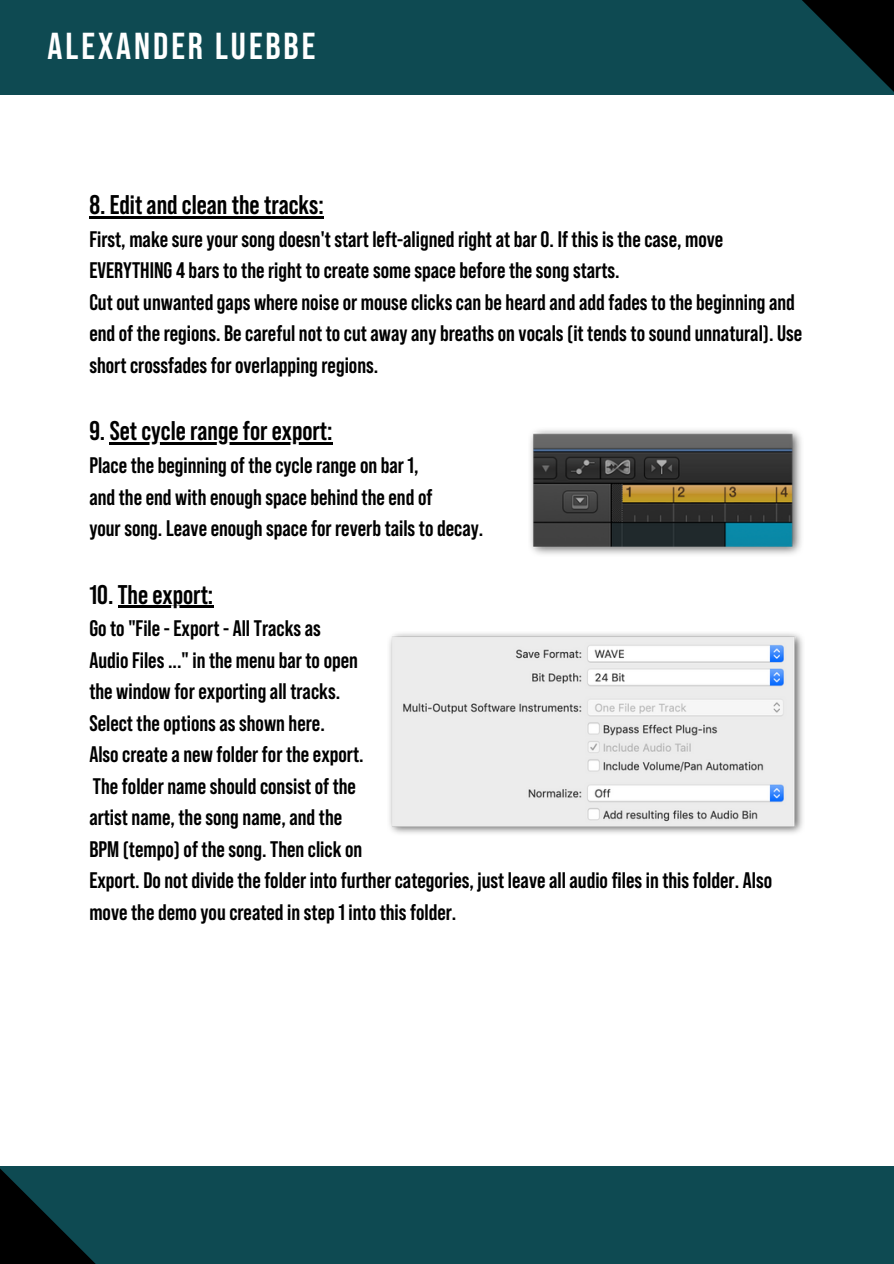
<style>
.page{position:relative;width:894px;height:1264px;background:#fff}
.page>*{position:absolute;margin:0;border:0;box-sizing:border-box;transform-origin:0 0}
.t1{font:700 37.5px "Bebas Neue Pro";letter-spacing:.08em;color:#fff}
.t2{font:700 27px "Bebas Neue Pro";color:#000}
.t3{font:700 22.5px/31.5px "Bebas Neue Pro";color:#000}
</style>
<div class="page">
<div style="left:0;top:1166px;width:893px;height:97px;background:#0e4a52"></div>
<div style="left:0;top:0;width:893px;height:95px;background:#0e4a52"></div>
<svg style="left:802px;top:0;width:91px;height:91px"></svg>
<svg style="left:0;top:1168px;width:95px;height:95px"></svg>
<hr style="left:89px;top:216px;width:235px;height:3px;background:#000">
<hr style="left:110px;top:442px;width:222px;height:3px;background:#000">
<hr style="left:118px;top:606px;width:95px;height:2px;background:#000">
<img style="left:530px;top:430px;width:271px;height:125px">
<img style="left:389px;top:633px;width:414px;height:201px">
<p class="t1" style="left:48px;top:22px;width:269px">ALEXANDER LUEBBE</p>
<p class="t2" style="left:89px;top:187px;width:236px">8. Edit and clean the tracks:</p>
<h1 class="t3" style="left:89px;top:222px;width:635px">First, make sure your song doesn't start left-aligned right at bar 0. If this is the case, move<br>EVERYTHING 4 bars to the right to create some space before the song starts.</h1>
<p class="t3" style="left:89px;top:285px;width:714px">Cut out unwanted gaps where noise or mouse clicks can be heard and add fades to the beginning and end of the regions. Be careful not to cut away any breaths on vocals (it tends to sound unnatural). Use short crossfades for overlapping regions.</p>
<p class="t2" style="left:89px;top:413px;width:245px">9. Set cycle range for export:</p>
<p class="t3" style="left:89px;top:448px;width:331px">Place the beginning of the cycle range on bar 1,</p>
<p class="t3" style="left:89px;top:480px;width:344px">and the end with enough space behind the end of</p>
<p class="t3" style="left:89px;top:511px;width:395px">your song. Leave enough space for reverb tails to decay.</p>
<p class="t2" style="left:89px;top:576px;width:125px">10. The export:</p>
<p class="t3" style="left:89px;top:611px;width:233px">Go to "File - Export - All Tracks as</p>
<p class="t3" style="left:89px;top:643px;width:270px">Audio Files ..." in the menu bar to open</p>
<p class="t3" style="left:89px;top:674px;width:252px">the window for exporting all tracks.</p>
<p class="t3" style="left:89px;top:706px;width:237px">Select the options as shown here.</p>
<p class="t3" style="left:89px;top:737px;width:276px">Also create a new folder for the export.</p>
<p class="t3" style="left:93px;top:769px;width:264px">The folder name should consist of the</p>
<p class="t3" style="left:89px;top:800px;width:254px">artist name, the song name, and the</p>
<p class="t3" style="left:89px;top:832px;width:274px">BPM (tempo) of the song. Then click on</p>
<p class="t3" style="left:89px;top:863px;width:684px">Export. Do not divide the folder into further categories, just leave all audio files in this folder. Also move the demo you created in step 1 into this folder.</p>
</div>
